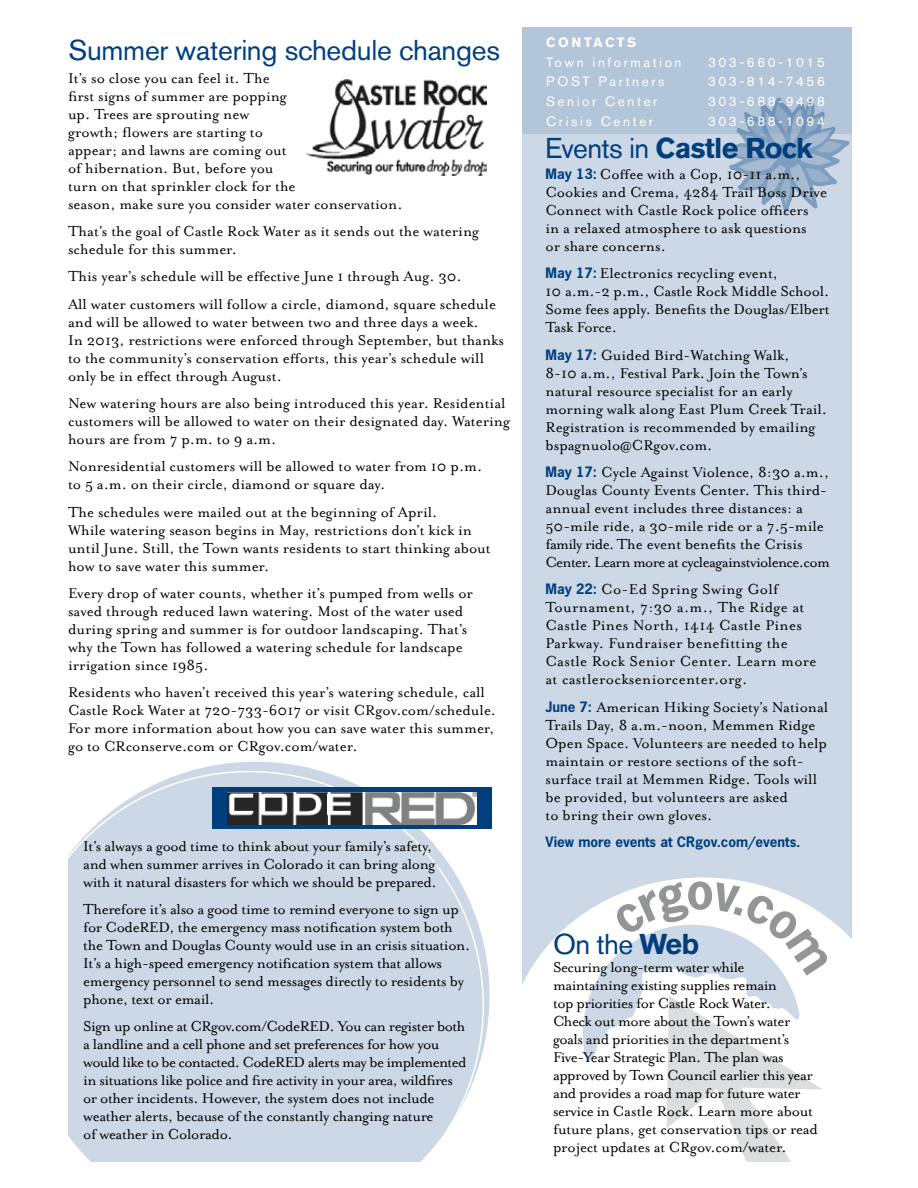
<style>
.page{position:relative;width:918px;height:1188px;background:#fff}
.page>*{position:absolute;margin:0;border:0;box-sizing:border-box;transform-origin:0 0}
.t1{font:28.5px "Akzidenz Grotesk BE";letter-spacing:-.01em;color:#003e7e}
.t2{font:700 28.5px "Akzidenz Grotesk BE";letter-spacing:-.025em;color:#003e7e}
.t3{font:16.5px/18px "Mrs Eaves Roman";color:#000}
.t4{font:16.5px/18px "Mrs Eaves Roman";letter-spacing:-.03em;color:#000}
.t5{font:16.5px/18px "Mrs Eaves Roman";letter-spacing:-.02em;color:#000}
.t6{font:16.5px/18px "Mrs Eaves Roman";letter-spacing:.02em;color:#000}
.t7{font:13.5px "Akzidenz Grotesk BE";letter-spacing:.19em;color:#fff}
.t8{font:700 13.5px "News Gothic Std";color:#003e7e}
.t9{font:700 13.5px "Akzidenz Grotesk BE";letter-spacing:.2em;color:#fff}
.s1{font-weight:400}
.s2{font-family:"News Gothic Std";font-weight:700;font-size:13.5px;color:#003e7e}
.s3{font-weight:700}
</style>
<div class="page">
<div style="left:522px;top:131px;width:330px;height:1031px;background:#ccd8e5"></div>
<div style="left:522px;top:28px;width:329px;height:106px;background:#b3c5d8"></div>
<svg style="left:191px;top:762px;width:299px;height:26px"></svg>
<svg style="left:68px;top:771px;width:416px;height:110px"></svg>
<svg style="left:724px;top:98px;width:125px;height:115px"></svg>
<img style="left:307px;top:79px;width:180px;height:96px">
<div style="left:212px;top:788px;width:280px;height:41px;background:#003e7e"></div>
<img style="left:228px;top:792px;width:249px;height:33px">
<svg style="left:68px;top:881px;width:784px;height:281px"></svg>
<h1 class="t1" style="left:68px;top:34px;width:433px">Summer watering schedule changes</h1>
<p class="t3" style="left:68px;top:69px;width:336px">It’s so close you can feel it. The<br>first signs of summer are popping<br>up. Trees are sprouting new<br>growth; flowers are starting to<br>appear; and lawns are coming out<br>of hibernation. But, before you<br>turn on that sprinkler clock for the<br>season, make sure you consider water conservation.</p>
<p class="t3" style="left:68px;top:222px;width:413px">That’s the goal of Castle Rock Water as it sends out the watering schedule for this summer.</p>
<p class="t3" style="left:68px;top:263px;width:429px;line-height:27.3px">This year’s schedule will be effective June 1 through Aug. 30.<br>All water customers will follow a circle, diamond, square schedule</p>
<p class="t3" style="left:68px;top:313px;width:438px">and will be allowed to water between two and three days a week.<br>In 2013, restrictions were enforced through September, but thanks to the community’s conservation efforts, this year’s schedule will only be in effect through August.</p>
<p class="t3" style="left:68px;top:394px;width:444px">New watering hours are also being introduced this year. Residential customers will be allowed to water on their designated day. Watering hours are from 7 p.m. to 9 a.m.</p>
<p class="t3" style="left:68px;top:458px;width:416px">Nonresidential customers will be allowed to water from 10 p.m. to 5 a.m. on their circle, diamond or square day.</p>
<p class="t3" style="left:68px;top:503px;width:424px">The schedules were mailed out at the beginning of April.<br>While watering season begins in May, restrictions don’t kick in until June. Still, the Town wants residents to start thinking about how to save water this summer.</p>
<p class="t3" style="left:68px;top:584px;width:407px">Every drop of water counts, whether it’s pumped from wells or saved through reduced lawn watering. Most of the water used during spring and summer is for outdoor landscaping. That’s why the Town has followed a watering schedule for landscape irrigation since 1985.</p>
<p class="t3" style="left:68px;top:683px;width:430px">Residents who haven’t received this year’s watering schedule, call Castle Rock Water at 720-733-6017 or visit CRgov.com/schedule.<br>For more information about how you can save water this summer, go to CRconserve.com or CRgov.com/water.</p>
<p class="t5" style="left:83px;top:837px;width:355px">It’s always a good time to think about your family’s safety, and when summer arrives in Colorado it can bring along with it natural disasters for which we should be prepared.</p>
<p class="t5" style="left:83px;top:900px;width:389px">Therefore it’s also a good time to remind everyone to sign up for CodeRED, the emergency mass notification system both the Town and Douglas County would use in an crisis situation.<br>It’s a high-speed emergency notification system that allows emergency personnel to send messages directly to residents by phone, text or email.</p>
<p class="t4" style="left:83px;top:1018px;width:385px">Sign up online at CRgov.com/CodeRED. You can register both a landline and a cell phone and set preferences for how you would like to be contacted. CodeRED alerts may be implemented in situations like police and fire activity in your area, wildfires or other incidents. However, the system does not include weather alerts, because of the constantly changing nature<br>of weather in Colorado.</p>
<p class="t9" style="left:546px;top:34px;width:92px">CONTACTS</p>
<p class="t7" style="left:546px;top:54px;width:137px">Town information</p>
<p class="t7" style="left:708px;top:54px;width:118px">303-660-1015</p>
<p class="t7" style="left:546px;top:74px;width:120px">POST Partners</p>
<p class="t7" style="left:708px;top:74px;width:118px">303-814-7456</p>
<p class="t7" style="left:546px;top:93px;width:113px">Senior Center</p>
<p class="t7" style="left:708px;top:93px;width:118px">303-688-9498</p>
<p class="t7" style="left:546px;top:113px;width:109px">Crisis Center</p>
<p class="t7" style="left:708px;top:113px;width:118px">303-688-1094</p>
<h1 class="t2" style="left:545px;top:131px;width:269px"><span class="s1">Events in</span> Castle Rock</h1>
<p class="t3" style="left:546px;top:165px;width:283px"><span class="s2">May 13:</span> Coffee with a Cop, 10-11 a.m., Cookies and Crema, 4284 Trail Boss Drive Connect with Castle Rock police officers<br>in a relaxed atmosphere to ask questions<br>or share concerns.</p>
<p class="t3" style="left:546px;top:265px;width:286px"><span class="s2">May 17:</span> Electronics recycling event,<br>10 a.m.-2 p.m., Castle Rock Middle School.<br>Some fees apply. Benefits the Douglas/Elbert Task Force.</p>
<p class="t3" style="left:546px;top:346px;width:283px"><span class="s2">May 17:</span> Guided Bird-Watching Walk,<br>8-10 a.m., Festival Park. Join the Town’s natural resource specialist for an early morning walk along East Plum Creek Trail.<br>Registration is recommended by emailing bspagnuolo@CRgov.com.</p>
<p class="t3" style="left:546px;top:463px;width:286px"><span class="s2">May 17:</span> Cycle Against Violence, 8:30 a.m., Douglas County Events Center. This third&shy;annual event includes three distances: a 50-mile ride, a 30-mile ride or a 7.5-mile family ride. The event benefits the Crisis Center. Learn more at cycleagainstviolence.com</p>
<p class="t6" style="left:546px;top:581px;width:272px"><span class="s2">May 22:</span> Co-Ed Spring Swing Golf Tournament, 7:30 a.m., The Ridge at Castle Pines North, 1414 Castle Pines Parkway. Fundraiser benefitting the Castle Rock Senior Center. Learn more at castlerockseniorcenter.org.</p>
<p class="t3" style="left:546px;top:698px;width:284px"><span class="s2">June 7:</span> American Hiking Society’s National Trails Day, 8 a.m.-noon, Memmen Ridge Open Space. Volunteers are needed to help maintain or restore sections of the soft&shy;surface trail at Memmen Ridge. Tools will be provided, but volunteers are asked<br>to bring their own gloves.</p>
<p class="t8" style="left:546px;top:833px;width:256px">View more events at CRgov.com/events.</p>
<h1 class="t1" style="left:553px;top:927px;width:148px">On the <span class="s3">Web</span></h1>
<p class="t4" style="left:553px;top:958px;width:267px">Securing long-term water while maintaining existing supplies remain<br>top priorities for Castle Rock Water.<br>Check out more about the Town’s water goals and priorities in the department’s Five-Year Strategic Plan. The plan was approved by Town Council earlier this year and provides a road map for future water service in Castle Rock. Learn more about future plans, get conservation tips or read project updates at CRgov.com/water.</p>
</div>
